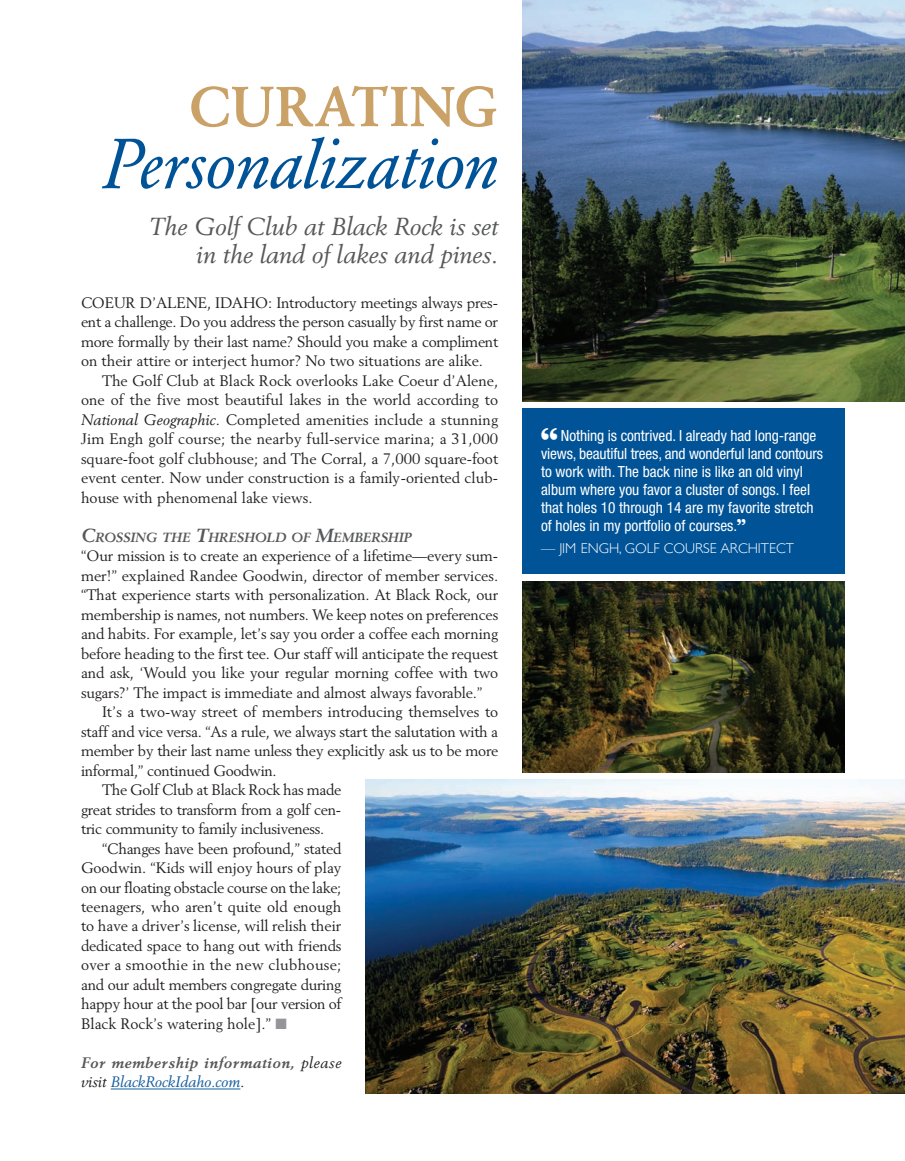
<style>
.page{position:relative;width:905px;height:1161px;background:#fff}
.page>*{position:absolute;margin:0;border:0;box-sizing:border-box;transform-origin:0 0}
.t1{font:italic 69.9px "Garamond BE";letter-spacing:-.01em;color:#015397}
.t2{font:500 55.65px "Garamond BE";letter-spacing:.005em;color:#caa268}
.t3{font:700 37.5px "Garamond BE";color:#fff}
.t4{font:italic 24.3px/27.8px "Berling";color:#57585a;text-align:right}
.t5{font:condensed 15.3px/18px "Helvetica Neue LT Std";color:#fff}
.t6{font:15px/19.5px "Berling";letter-spacing:-.01em;color:#231f20;text-align:justify}
.t7{font:italic 700 15px/19.5px "Berling";letter-spacing:.045em;color:#57585a}
.t8{font:300 14.25px "Gill Sans";color:#fff}
.t9{font:italic 700 13.2px "Berling";letter-spacing:.005em;color:#57585a}
.s1{font-style:italic}
.s2{font-size:18.75px}
.s3{color:#939598}
.s4{font-weight:400;color:#231f20}
.s5{font-weight:400;color:#175d9e}
.s6{font-family:"Garamond BE";font-weight:700;font-stretch:normal;font-size:19.5px}
</style>
<div class="page">
<hr style="left:111px;top:1089px;width:129px;height:1px;background:#175d9e">
<img style="left:522px;top:0;width:382px;height:401px">
<img style="left:365px;top:780px;width:539px;height:313px">
<div style="left:522px;top:409px;width:322px;height:165px;background:#015397"></div>
<img style="left:522px;top:582px;width:322px;height:190px">
<p class="t2" style="left:189px;top:75px;width:311px">CURATING</p>
<p class="t1" style="left:102px;top:123px;width:398px">Personalization</p>
<p class="t4" style="left:149px;top:213px;width:350px">The Golf Club at Black Rock is set in the land of lakes and pines.</p>
<p class="t6" style="left:81px;top:292px;width:419px">COEUR D’ALENE, IDAHO: Introductory meetings always pres&shy;ent a challenge. Do you address the person casually by first name or more formally by their last name? Should you make a compliment on their attire or interject humor? No two situations are alike.</p>
<p class="t6" style="left:81px;top:370px;width:419px;text-indent:21px">The Golf Club at Black Rock overlooks Lake Coeur d’Alene, one of the five most beautiful lakes in the world according to <span class="s1">National Geographic</span>. Completed amenities include a stunning Jim Engh golf course; the nearby full-service marina; a 31,000 square-foot golf clubhouse; and The Corral, a 7,000 square-foot event center. Now under construction is a family-oriented club&shy;house with phenomenal lake views.</p>
<p class="t9" style="left:81px;top:529px;width:332px"><span class="s2">C</span>ROSSING THE <span class="s2">T</span>HRESHOLD OF <span class="s2">M</span>EMBERSHIP</p>
<p class="t6" style="left:81px;top:546px;width:419px">“Our mission is to create an experience of a lifetime—every sum&shy;mer!” explained Randee Goodwin, director of member services. “That experience starts with personalization. At Black Rock, our membership is names, not numbers. We keep notes on preferences and habits. For example, let’s say you order a coffee each morning before heading to the first tee. Our staff will anticipate the request and ask, ‘Would you like your regular morning coffee with two sugars?’ The impact is immediate and almost always favorable.”</p>
<p class="t6" style="left:81px;top:702px;width:419px;text-indent:21px">It’s a two-way street of members introducing themselves to staff and vice versa. “As a rule, we always start the salutation with a member by their last name unless they explicitly ask us to be more informal,” continued Goodwin.</p>
<p class="t6" style="left:81px;top:780px;width:262px;text-indent:21px">The Golf Club at Black Rock has made great strides to transform from a golf cen&shy;tric community to family inclusiveness.</p>
<p class="t6" style="left:81px;top:838px;width:262px;text-indent:21px">“Changes have been profound,” stated Goodwin. “Kids will enjoy hours of play on our floating obstacle course on the lake; teenagers, who aren’t quite old enough to have a driver’s license, will relish their dedicated space to hang out with friends over a smoothie in the new clubhouse; and our adult members congregate during happy hour at the pool bar [our version of Black Rock’s watering hole].” <span class="s3">■</span></p>
<p class="t7" style="left:81px;top:1053px;width:262px">For membership information, <span class="s4">please visit</span> <span class="s5">BlackRockIdaho.com</span><span class="s4">.</span></p>
<p class="t3" style="left:541px;top:420px;width:18px">“</p>
<p class="t5" style="left:541px;top:427px;width:283px;text-indent:20px">Nothing is contrived. I already had long-range views, beautiful trees, and wonderful land contours to work with. The back nine is like an old vinyl album where you favor a cluster of songs. I feel that holes 10 through 14 are my favorite stretch of holes in my portfolio of courses.<span class="s6">”</span></p>
<p class="t8" style="left:541px;top:537px;width:254px">— JIM ENGH, GOLF COURSE ARCHITECT</p>
</div>
